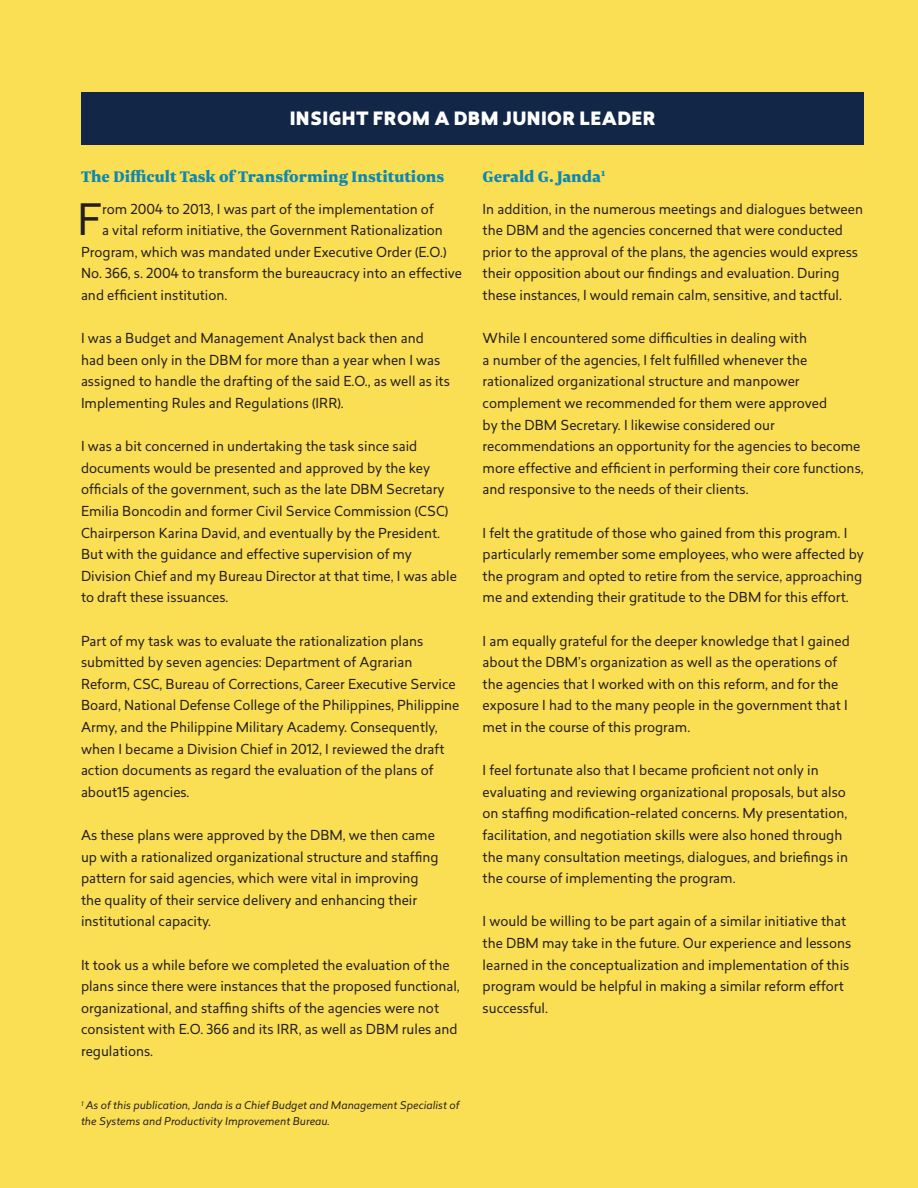
<style>
.page{position:relative;width:918px;height:1188px;background:#fade54}
.page>*{position:absolute;margin:0;border:0;box-sizing:border-box;transform-origin:0 0}
.t1{font:42.45px "Revisal";color:#231f20}
.t2{font:900 18px "Newzald";color:#0f87b0}
.t3{font:900 18px "Revisal";letter-spacing:.02em;color:#fff}
.t4{font:13.5px/21.6px "Revisal";color:#231f20}
.t5{font:italic 10.5px/15.6px "Revisal";color:#231f20}
</style>
<div class="page">
<div style="left:81px;top:92px;width:783px;height:53px;background:#122647"></div>
<p class="t3" style="left:290px;top:105px;width:367px">INSIGHT FROM A DBM JUNIOR LEADER</p>
<p class="t2" style="left:81px;top:165px;width:365px">The Difficult Task of Transforming Institutions</p>
<p class="t2" style="left:483px;top:165px;width:124px">Gerald G. Janda<sup>1</sup></p>
<p class="t1" style="left:77px;top:190px;width:26px">F</p>
<p class="t4" style="left:102px;top:198px;width:333px">rom 2004 to 2013, I was part of the implementation of</p>
<p class="t4" style="left:102px;top:219px;width:342px">a vital reform initiative, the Government Rationalization</p>
<p class="t4" style="left:81px;top:241px;width:367px">Program, which was mandated under Executive Order (E.O.)</p>
<p class="t4" style="left:81px;top:263px;width:383px">No. 366, s. 2004 to transform the bureaucracy into an effective</p>
<p class="t4" style="left:81px;top:284px;width:148px">and efficient institution.</p>
<p class="t4" style="left:81px;top:327px;width:370px">I was a Budget and Management Analyst back then and had been only in the DBM for more than a year when I was assigned to handle the drafting of the said E.O., as well as its Implementing Rules and Regulations (IRR).</p>
<p class="t4" style="left:81px;top:435px;width:377px">I was a bit concerned in undertaking the task since said documents would be presented and approved by the key officials of the government, such as the late DBM Secretary Emilia Boncodin and former Civil Service Commission (CSC)<br>Chairperson Karina David, and eventually by the President.<br>But with the guidance and effective supervision of my Division Chief and my Bureau Director at that time, I was able to draft these issuances.</p>
<p class="t4" style="left:81px;top:630px;width:380px">Part of my task was to evaluate the rationalization plans submitted by seven agencies: Department of Agrarian Reform, CSC, Bureau of Corrections, Career Executive Service Board, National Defense College of the Philippines, Philippine Army, and the Philippine Military Academy. Consequently, when I became a Division Chief in 2012, I reviewed the draft action documents as regard the evaluation of the plans of about15 agencies.</p>
<p class="t4" style="left:81px;top:824px;width:359px">As these plans were approved by the DBM, we then came up with a rationalized organizational structure and staffing pattern for said agencies, which were vital in improving the quality of their service delivery and enhancing their institutional capacity.</p>
<p class="t4" style="left:81px;top:954px;width:380px">It took us a while before we completed the evaluation of the plans since there were instances that the proposed functional, organizational, and staffing shifts of the agencies were not consistent with E.O. 366 and its IRR, as well as DBM rules and regulations.</p>
<p class="t5" style="left:81px;top:1098px;width:380px"><sup>1</sup> As of this publication, Janda is a Chief Budget and Management Specialist of the Systems and Productivity Improvement Bureau.</p>
<p class="t4" style="left:483px;top:198px;width:382px">In addition, in the numerous meetings and dialogues between the DBM and the agencies concerned that were conducted prior to the approval of the plans, the agencies would express their opposition about our findings and evaluation. During these instances, I would remain calm, sensitive, and tactful.</p>
<p class="t4" style="left:483px;top:327px;width:382px">While I encountered some difficulties in dealing with<br>a number of the agencies, I felt fulfilled whenever the rationalized organizational structure and manpower complement we recommended for them were approved<br>by the DBM Secretary. I likewise considered our recommendations an opportunity for the agencies to become more effective and efficient in performing their core functions, and responsive to the needs of their clients.</p>
<p class="t4" style="left:483px;top:522px;width:383px">I felt the gratitude of those who gained from this program. I particularly remember some employees, who were affected by the program and opted to retire from the service, approaching me and extending their gratitude to the DBM for this effort.</p>
<p class="t4" style="left:483px;top:630px;width:369px">I am equally grateful for the deeper knowledge that I gained about the DBM’s organization as well as the operations of the agencies that I worked with on this reform, and for the exposure I had to the many people in the government that I met in the course of this program.</p>
<p class="t4" style="left:483px;top:759px;width:367px">I feel fortunate also that I became proficient not only in evaluating and reviewing organizational proposals, but also on staffing modification-related concerns. My presentation, facilitation, and negotiation skills were also honed through the many consultation meetings, dialogues, and briefings in the course of implementing the program.</p>
<p class="t4" style="left:483px;top:911px;width:370px">I would be willing to be part again of a similar initiative that the DBM may take in the future. Our experience and lessons learned in the conceptualization and implementation of this program would be helpful in making a similar reform effort successful.</p>
</div>
